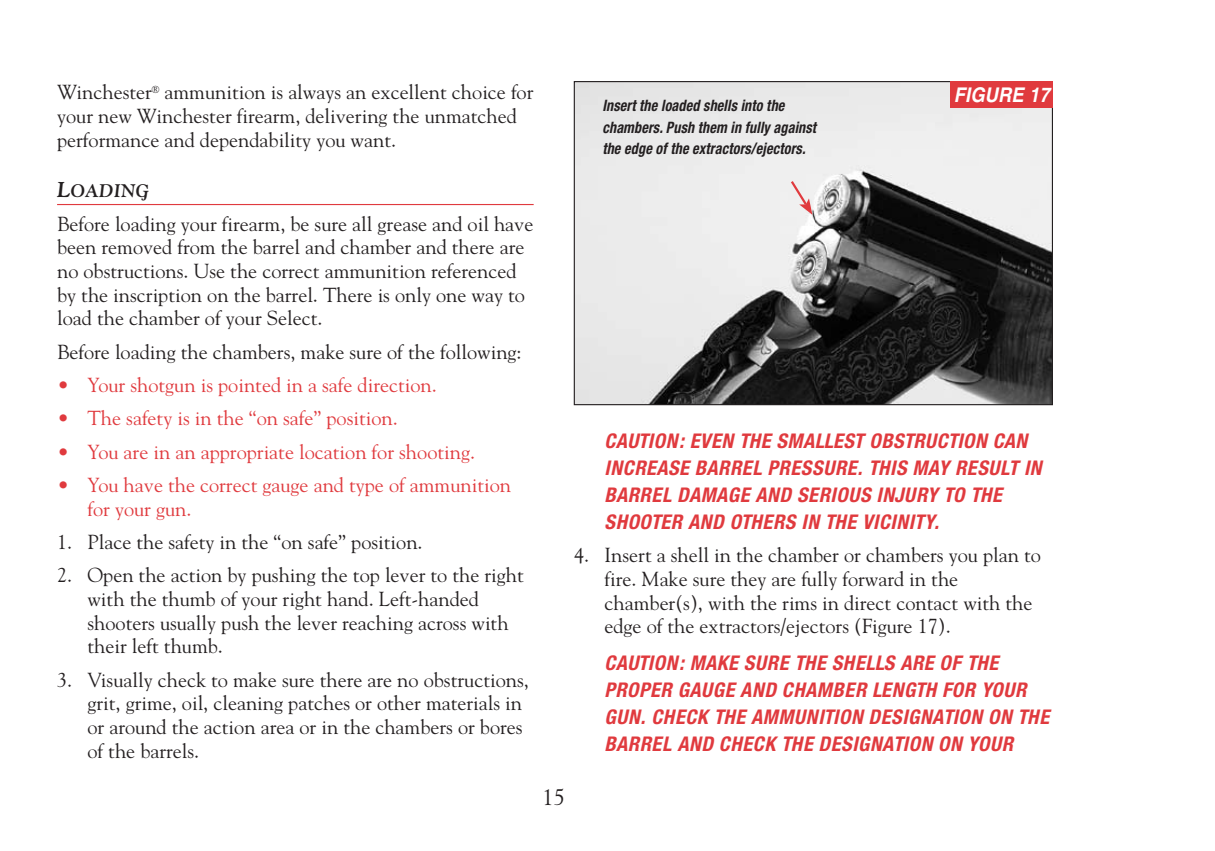
<style>
.page{position:relative;width:1215px;height:851px;background:#fff}
.page>*{position:absolute;margin:0;border:0;box-sizing:border-box;transform-origin:0 0}
.t1{font:22.5px "Goudy";color:#231f20}
.t2{font:20.25px/23.6px "Goudy";color:#231f20}
.t3{font:italic 700 condensed 20.25px/27px "Helvetica Neue";letter-spacing:.03em;color:#e03a3e}
.t4{font:20.25px/23.6px "Goudy";color:#e03a3e}
.t5{font:italic 700 20.25px "Helvetica";letter-spacing:.01em;color:#fff;scale:.9 1}
.t6{font:italic 700 18.22px "Goudy";letter-spacing:.03em;color:#231f20}
.t7{font:italic 700 condensed 15.75px/21.4px "Helvetica Neue";letter-spacing:-.045em;color:#231f20;scale:.9 1}
.s1{font-size:21.38px}
</style>
<div class="page">
<hr style="left:57px;top:204px;width:477px;height:1px;background:#e03a3e">
<img style="left:576px;top:83px;width:475px;height:320px">
<div style="left:951px;top:81px;width:102px;height:26px;background:#e03a3e"></div>
<svg style="left:789px;top:178px;width:23px;height:37px"></svg>
<p class="t2" style="left:57px;top:80px;width:478px">Winchester<sup>®</sup> ammunition is always an excellent choice for your new Winchester firearm, delivering the unmatched performance and dependability you want.</p>
<p class="t6" style="left:57px;top:179px;width:93px"><span class="s1">L</span>OADING</p>
<p class="t2" style="left:57px;top:211px;width:478px">Before loading your firearm, be sure all grease and oil have been removed from the barrel and chamber and there are no obstructions. Use the correct ammunition referenced by the inscription on the barrel. There is only one way to load the chamber of your Select.</p>
<p class="t2" style="left:57px;top:339px;width:466px">Before loading the chambers, make sure of the following:</p>
<p class="t4" style="left:57px;top:372px;width:381px">• Your shotgun is pointed in a safe direction.</p>
<p class="t4" style="left:57px;top:406px;width:342px">• The safety is in the “on safe” position.</p>
<p class="t4" style="left:57px;top:439px;width:420px">• You are in an appropriate location for shooting.</p>
<p class="t4" style="left:87px;top:472px;width:425px;text-indent:-30px">• You have the correct gauge and type of ammunition for your gun.</p>
<p class="t2" style="left:57px;top:529px;width:367px">1. Place the safety in the “on safe” position.</p>
<p class="t2" style="left:87px;top:563px;width:438px;text-indent:-30px">2. Open the action by pushing the top lever to the right with the thumb of your right hand. Left-handed shooters usually push the lever reaching across with their left thumb.</p>
<p class="t2" style="left:87px;top:667px;width:443px;text-indent:-30px">3. Visually check to make sure there are no obstructions, grit, grime, oil, cleaning patches or other materials in or around the action area or in the chambers or bores of the barrels.</p>
<p class="t7" style="left:602px;top:95px;width:241px">INSERT THE LOADED SHELLS INTO THE<br>CHAMBERS. PUSH THEM IN FULLY AGAINST<br>THE EDGE OF THE EXTRACTORS/EJECTORS.</p>
<p class="t5" style="left:954px;top:82px;width:108px">FIGURE 17</p>
<p class="t3" style="left:605px;top:427px;width:439px;text-indent:-30px">CAUTION: EVEN THE SMALLEST OBSTRUCTION CAN INCREASE BARREL PRESSURE. THIS MAY RESULT IN BARREL DAMAGE AND SERIOUS INJURY TO THE SHOOTER AND OTHERS IN THE VICINITY.</p>
<p class="t2" style="left:605px;top:543px;width:438px;text-indent:-30px">4. Insert a shell in the chamber or chambers you plan to fire. Make sure they are fully forward in the chamber(s), with the rims in direct contact with the edge of the extractors/ejectors (Figure 17).</p>
<p class="t3" style="left:605px;top:649px;width:446px;text-indent:-30px">CAUTION: MAKE SURE THE SHELLS ARE OF THE PROPER GAUGE AND CHAMBER LENGTH FOR YOUR GUN. CHECK THE AMMUNITION DESIGNATION ON THE BARREL AND CHECK THE DESIGNATION ON YOUR</p>
<p class="t1" style="left:543px;top:782px;width:24px">15</p>
</div>
